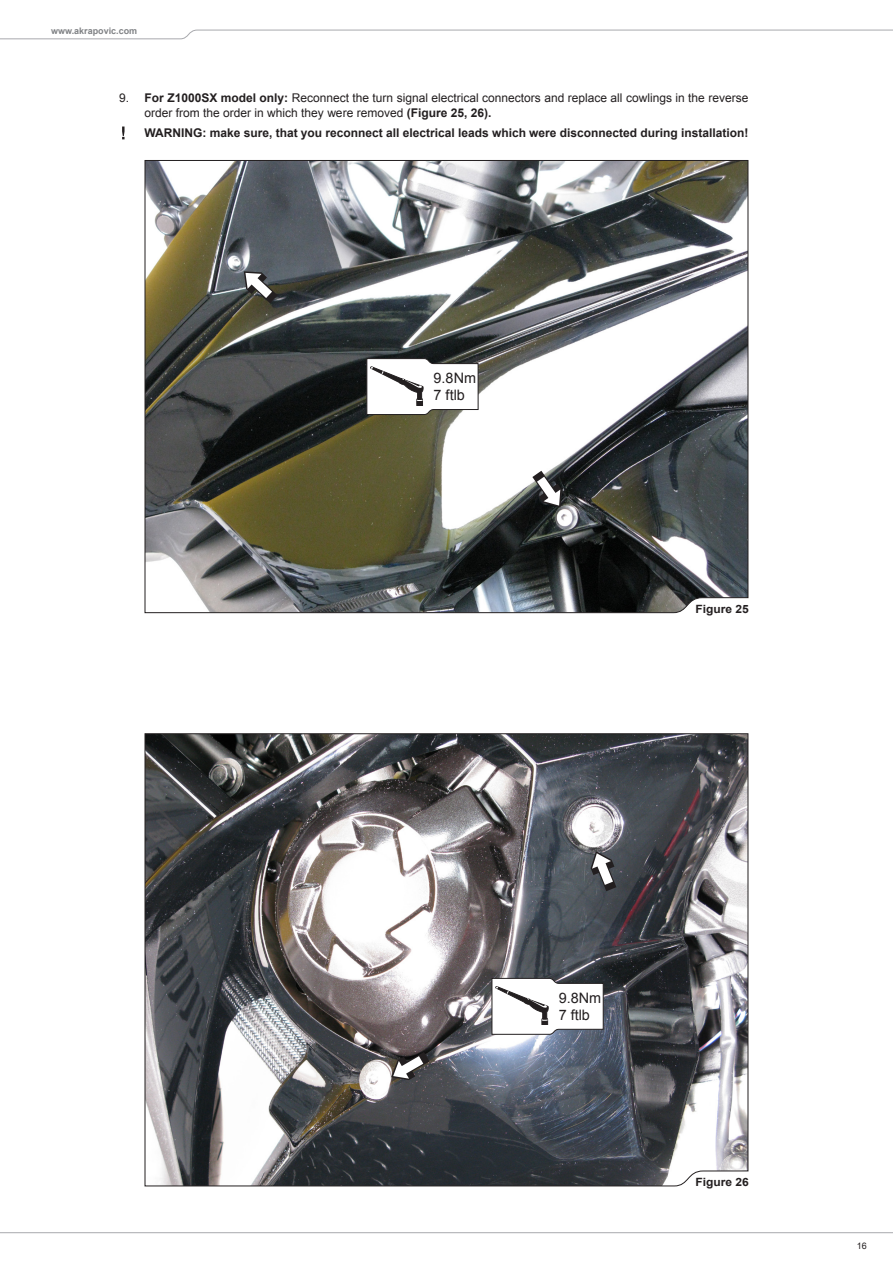
<style>
.page{position:relative;width:893px;height:1263px;background:#fff}
.page>*{position:absolute;margin:0;border:0;box-sizing:border-box;transform-origin:0 0}
.t1{font:14.4px/17.2px "Arial";color:#231f20}
.body_txt_bold{font:12px/14.4px "Arial";color:#231f20}
.body_txt_bold-2{font:700 12px "Arial";color:#231f20}
.body_txt_bold-3{font:700 11.4px "Arial";color:#231f20;scale:1.05 1}
.t2{font:700 9px "Arial";color:#808285}
.t3{font:9px "Arial";color:#231f20}
.s1{font-weight:700}
</style>
<div class="page">
<svg style="left:0;top:29px;width:893px;height:10px"></svg>
<svg style="left:0;top:1232px;width:893px;height:2px;background:#d3d3d5"></svg>
<svg style="left:144px;top:160px;width:605px;height:453px"></svg>
<img style="left:144px;top:733px;width:605px;height:454px">
<svg style="left:491px;top:978px;width:113px;height:57px"></svg>
<svg style="left:366px;top:358px;width:113px;height:57px"></svg>
<svg style="left:591px;top:851px;width:25px;height:40px"></svg>
<svg style="left:391px;top:1052px;width:38px;height:28px"></svg>
<svg style="left:244px;top:271px;width:34px;height:32px"></svg>
<svg style="left:532px;top:471px;width:30px;height:36px"></svg>
<svg style="left:122px;top:127px;width:3px;height:12px"></svg>
<p class="t2" style="left:51px;top:25px;width:88px">www.akrapovic.com</p>
<p class="body_txt_bold" style="left:119px;top:91px;width:12px">9.</p>
<p class="body_txt_bold" style="left:145px;top:91px;width:605px"><span class="s1">For Z1000SX model only:</span> Reconnect the turn signal electrical connectors and replace all cowlings in the reverse order from the order in which they were removed <span class="s1">(Figure 25, 26).</span></p>
<p class="body_txt_bold-2" style="left:145px;top:125px;width:605px">WARNING: make sure, that you reconnect all electrical leads which were disconnected during installation!</p>
<p class="t1" style="left:434px;top:370px;width:44px">9.8Nm<br>7 ftlb</p>
<p class="body_txt_bold-3" style="left:695px;top:601px;width:52px">Figure 25</p>
<p class="t1" style="left:559px;top:989px;width:44px">9.8Nm<br>7 ftlb</p>
<p class="body_txt_bold-3" style="left:696px;top:1175px;width:52px">Figure 26</p>
<p class="t3" style="left:857px;top:1240px;width:12px">16</p>
</div>
